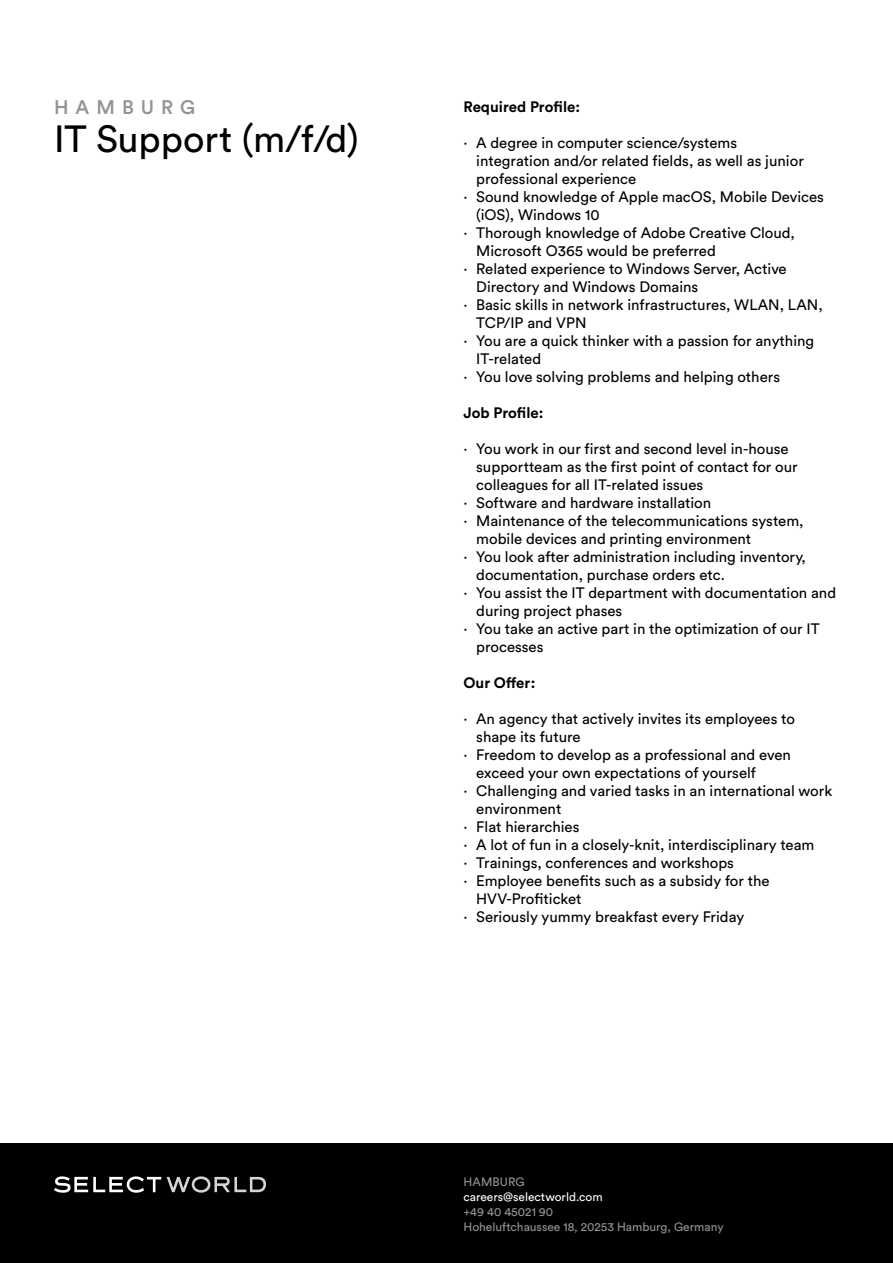
<style>
.page{position:relative;width:893px;height:1263px;background:#fff}
.page>*{position:absolute;margin:0;border:0;box-sizing:border-box;transform-origin:0 0}
.t1{font:37.5px "Circular Std";color:#000}
.t2{font:500 19.5px "Circular Std";letter-spacing:.36em;color:#929497}
.t3{font:15px "Circular Std";color:#000}
.t4{font:700 15px "Circular Std";color:#000}
.t5{font:12px/15px "Circular Std";color:#929497}
.t6{font:12px "Circular Std";color:#fff}
</style>
<div class="page">
<div style="left:0;top:1144px;width:893px;height:119px;background:#000"></div>
<svg style="left:54px;top:1176px;width:107px;height:17px"></svg>
<svg style="left:167px;top:1176px;width:99px;height:16px"></svg>
<h2 class="t2" style="left:54px;top:94px;width:143px">HAMBURG</h2>
<h1 class="t1" style="left:54px;top:116px;width:306px">IT Support (m/f/d)</h1>
<p class="t4" style="left:463px;top:97px;width:118px">Required Profile:</p>
<p class="t3" style="left:463px;top:134px;width:275px">· A degree in computer science/systems</p>
<p class="t3" style="left:476px;top:152px;width:329px">integration and/or related fields, as well as junior</p>
<p class="t3" style="left:476px;top:170px;width:161px">professional experience</p>
<p class="t3" style="left:463px;top:188px;width:362px">· Sound knowledge of Apple macOS, Mobile Devices</p>
<p class="t3" style="left:476px;top:206px;width:125px">(iOS), Windows 10</p>
<p class="t3" style="left:463px;top:224px;width:333px">· Thorough knowledge of Adobe Creative Cloud,</p>
<p class="t3" style="left:476px;top:242px;width:241px">Microsoft O365 would be preferred</p>
<p class="t3" style="left:463px;top:260px;width:325px">· Related experience to Windows Server, Active</p>
<p class="t3" style="left:476px;top:278px;width:224px">Directory and Windows Domains</p>
<p class="t3" style="left:463px;top:296px;width:361px">· Basic skills in network infrastructures, WLAN, LAN,</p>
<p class="t3" style="left:476px;top:314px;width:112px">TCP/IP and VPN</p>
<p class="t3" style="left:463px;top:332px;width:352px">· You are a quick thinker with a passion for anything</p>
<p class="t3" style="left:476px;top:350px;width:67px">IT-related</p>
<p class="t3" style="left:463px;top:368px;width:318px">· You love solving problems and helping others</p>
<p class="t4" style="left:463px;top:403px;width:81px">Job Profile:</p>
<p class="t3" style="left:463px;top:440px;width:327px">· You work in our first and second level in-house</p>
<p class="t3" style="left:476px;top:458px;width:323px">supportteam as the first point of contact for our</p>
<p class="t3" style="left:476px;top:476px;width:228px">colleagues for all IT-related issues</p>
<p class="t3" style="left:463px;top:494px;width:249px">· Software and hardware installation</p>
<p class="t3" style="left:463px;top:512px;width:342px">· Maintenance of the telecommunications system,</p>
<p class="t3" style="left:476px;top:530px;width:276px">mobile devices and printing environment</p>
<p class="t3" style="left:463px;top:548px;width:344px">· You look after administration including inventory,</p>
<p class="t3" style="left:476px;top:566px;width:250px">documentation, purchase orders etc.</p>
<p class="t3" style="left:463px;top:584px;width:374px">· You assist the IT department with documentation and</p>
<p class="t3" style="left:476px;top:602px;width:148px">during project phases</p>
<p class="t3" style="left:463px;top:620px;width:358px">· You take an active part in the optimization of our IT</p>
<p class="t3" style="left:476px;top:638px;width:69px">processes</p>
<p class="t4" style="left:463px;top:673px;width:73px">Our Offer:</p>
<p class="t3" style="left:463px;top:710px;width:333px">· An agency that actively invites its employees to</p>
<p class="t3" style="left:476px;top:728px;width:106px">shape its future</p>
<p class="t3" style="left:463px;top:746px;width:329px">· Freedom to develop as a professional and even</p>
<p class="t3" style="left:476px;top:764px;width:281px">exceed your own expectations of yourself</p>
<p class="t3" style="left:463px;top:782px;width:370px">· Challenging and varied tasks in an international work</p>
<p class="t3" style="left:476px;top:800px;width:87px">environment</p>
<p class="t3" style="left:463px;top:818px;width:118px">· Flat hierarchies</p>
<p class="t3" style="left:463px;top:836px;width:352px">· A lot of fun in a closely-knit, interdisciplinary team</p>
<p class="t3" style="left:463px;top:854px;width:272px">· Trainings, conferences and workshops</p>
<p class="t3" style="left:463px;top:872px;width:308px">· Employee benefits such as a subsidy for the</p>
<p class="t3" style="left:476px;top:890px;width:107px">HVV-Profiticket</p>
<p class="t3" style="left:463px;top:908px;width:282px">· Seriously yummy breakfast every Friday</p>
<p class="t5" style="left:464px;top:1174px;width:63px">HAMBURG</p>
<p class="t6" style="left:463px;top:1189px;width:141px">careers@selectworld.com</p>
<p class="t5" style="left:463px;top:1204px;width:262px">+49 40 45021 90<br>Hoheluftchaussee 18, 20253 Hamburg, Germany</p>
</div>
